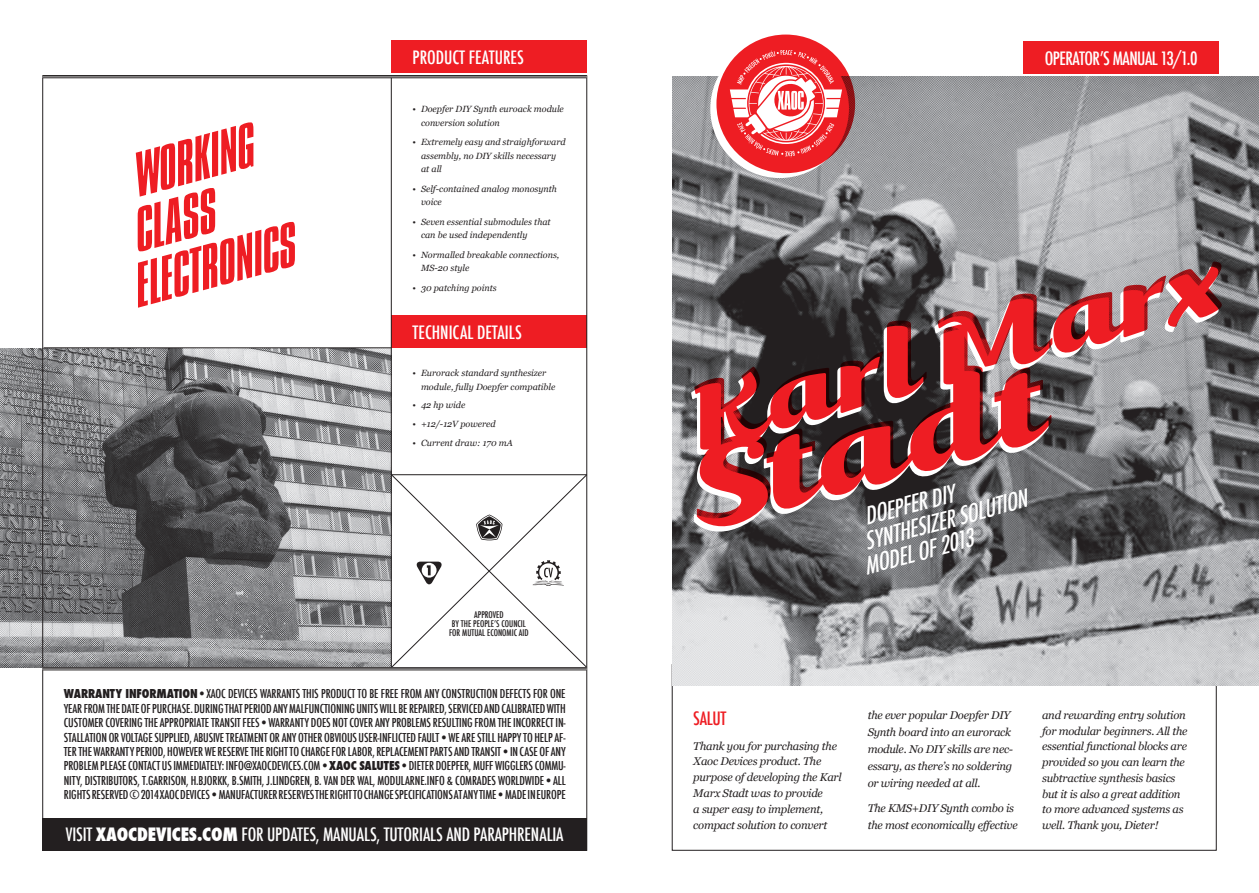
<style>
.page{position:relative;width:1259px;height:893px;background:#fff}
.page>*{position:absolute;margin:0;border:0;box-sizing:border-box;transform-origin:0 0}
.t1{font:italic 300 53.4px/53.4px "Compacta BT";color:#ee1d23;scale:1.07 1}
.t2{font:italic 500 condensed 23.55px/24px "Futura";color:#fff}
.t3{font:500 condensed 18px "Futura";letter-spacing:-.01em;color:#fff}
.t4{font:500 condensed 18px "Futura";letter-spacing:-.03em;color:#fff}
.t5{font:500 condensed 18px "Futura";letter-spacing:-.015em;color:#ee1d23}
.t6{font:500 condensed 12px/14.4px "Futura";letter-spacing:-.01em;color:#231f20;text-align:justify}
.t7{font:italic 11.25px/15.8px "Georgia";letter-spacing:-.02em;color:#231f20}
.t8{font:italic 9px/13.5px "Georgia";color:#231f20}
.t9{font:500 condensed 9px "Futura";color:#231f20}
.s1{font-weight:800}
</style>
<div class="page">
<img style="left:0;top:348px;width:391px;height:319px">
<img style="left:672px;top:76px;width:587px;height:609px">
<div style="left:391px;top:40px;width:195px;height:33px;background:#ee1d23"></div>
<div style="left:391px;top:315px;width:195px;height:33px;background:#ee1d23"></div>
<hr style="left:44px;top:348px;width:347px;height:1px;background:#231f20">
<svg style="left:392px;top:474px;width:193px;height:193px"></svg>
<hr style="left:43px;top:75px;width:544px;height:2px;background:#231f20">
<hr style="left:43px;top:78px;width:544px;height:1px;background:#231f20">
<hr style="left:43px;top:667px;width:544px;height:2px;background:#231f20">
<hr style="left:43px;top:670px;width:544px;height:1px;background:#231f20">
<div style="left:43px;top:818px;width:544px;height:32px;background:#231f20"></div>
<hr style="left:391px;top:78px;width:1px;height:589px;background:#231f20">
<div style="left:1023px;top:41px;width:195px;height:33px;background:#ee1d23"></div>
<div style="left:710px;top:39px;width:139px;height:139px;background:#fff;border-radius:50%"></div>
<div style="left:716px;top:35px;width:139px;height:138px;background:#ee1d23;border-radius:50%"></div>
<svg style="left:730px;top:50px;width:112px;height:107px"></svg>
<svg style="left:694px;top:459px;width:354px;height:81px;background:#68696b"></svg>
<svg style="left:694px;top:232px;width:529px;height:227px;background:#887376"></svg>
<svg style="left:697px;top:342px;width:354px;height:193px;background:#92484c"></svg>
<h1 class="t1" style="left:96px;top:160px;width:157px;text-indent:29px;rotate:-15deg">WORKING<br>CLASS<br>ELECTRONICS</h1>
<h3 class="t3" style="left:412px;top:46px;width:113px">PRODUCT FEATURES</h3>
<p class="t8" style="left:421px;top:102px;width:144px;text-indent:-9px">• Doepfer DIY Synth euroack module conversion solution</p>
<p class="t8" style="left:421px;top:135px;width:146px;text-indent:-9px">• Extremely easy and straighforward assembly, no DIY skills necessary at all</p>
<p class="t8" style="left:421px;top:182px;width:137px;text-indent:-9px">• Self-contained analog monosynth voice</p>
<p class="t8" style="left:421px;top:215px;width:131px;text-indent:-9px">• Seven essential submodules that can be used independently</p>
<p class="t8" style="left:421px;top:248px;width:140px;text-indent:-9px">• Normalled breakable connections,<br>MS-20 style</p>
<p class="t8" style="left:412px;top:281px;width:86px">• 30 patching points</p>
<h3 class="t3" style="left:412px;top:321px;width:111px">TECHNICAL DETAILS</h3>
<p class="t8" style="left:421px;top:367px;width:136px;text-indent:-9px">• Eurorack standard synthesizer module, fully Doepfer compatible</p>
<p class="t8" style="left:412px;top:399px;width:54px">• 42 hp wide</p>
<p class="t8" style="left:412px;top:417px;width:85px">• +12/-12V powered</p>
<p class="t8" style="left:412px;top:436px;width:102px">• Current draw: 170 mA</p>
<p class="t9" style="left:474px;top:609px;width:31px">APPROVED</p>
<p class="t9" style="left:452px;top:618px;width:75px">BY THE PEOPLE’S COUNCIL</p>
<p class="t9" style="left:449px;top:627px;width:23px">FOR MUTUAL</p>
<p class="t9" style="left:487px;top:627px;width:8px">ECONOMIC</p>
<p class="t9" style="left:519px;top:627px;width:11px">AID</p>
<p class="t6" style="left:64px;top:687px;width:503px"><span class="s1">WARRANTY INFORMATION</span>•XAOC DEVICES WARRANTS THIS PRODUCT TO BE FREE FROM ANY CONSTRUCTION DEFECTS FOR ONE YEAR FROM THE DATE OF PURCHASE. DURIN G THAT PERIOD ANY MALFUN CTIONIN G UNITS WILL BE REPAIRED, SERVICED AND CALIBRATED WITH CUSTOMER COVERIN G THE APPROPRIATE TRANSIT FEES•WARRANTY DOES NOT COVER ANY PROBLEMS RESULTIN G FROM THE INCORRECT IN-STALLATION OR VOLTAGE SUPPLIED, ABUSIVE TREATMENT OR ANY OTHER OBVIOUS USER-IN FLICTED FAULT•WE ARE STILL HAPPY TO HELP AF-TER THE WARRANTY PERIOD, HOWEVER WE RESERVE THE RIGHT TO CHARGE FOR LABOR, REPLACEMENT PARTS AND TRANSIT•IN CASE OF ANY PROBLEM PLEASE CONTACT US IMMEDIATELY: INFO@XAOCDEVICES.COM•<span class="s1">XAOC SALUTES</span>•DIETER DOEPFER</p>
<p class="t6" style="left:469px;top:759px;width:73px">, MUFF WIGGLERS COMM</p>
<p class="t6" style="left:558px;top:759px;width:9px">U-</p>
<p class="t6" style="left:64px;top:773px;width:91px">NITY, DISTRIBUTORS, T.GARR</p>
<p class="t6" style="left:168px;top:773px;width:122px">ISON, H.BJORKK, B.SMITH, J.LINDGRE</p>
<p class="t6" style="left:64px;top:773px;width:503px;text-align:right">N, B. VAN DER WAL, MODULARNE.IN FO &amp; COMRADES WORLDWIDE•ALL<br>RIGHTS RESERVED © 2014 XAOC DEVICES•MANU FACTURER RESERVES THE RIGHT TO CHANGE SPECIFICATIONS AT ANY TIME•MADE IN EUROPE</p>
<h3 class="t3" style="left:66px;top:823px;width:499px">VISIT <span class="s1">XAOCDEVICES.COM</span> FOR UPDATES, MANUALS, TUTORIALS AND PARAPHRENALIA</h3>
<h3 class="t4" style="left:1045px;top:47px;width:154px">OPERATOR’S MANUAL 13/1.0</h3>
<h2 class="t2" style="left:849px;top:509px;width:175px;text-indent:13px;rotate:-15deg">DOEPFER DIY<br>SYNTHESIZER SOLUTION<br>MODEL OF 2013</h2>
<h3 class="t5" style="left:693px;top:707px;width:35px">SALUT</h3>
<p class="t7" style="left:693px;top:738px;width:150px">Thank you for purchasing the<br>Xaoc Devices product. The purpose of developing the Karl<br>Marx Stadt was to provide<br>a super easy to implement, compact solution to convert</p>
<p class="t7" style="left:867px;top:706px;width:147px;line-height:17px">the ever popular Doepfer DIY<br>Synth board into an eurorack module. No DIY skills are nec&shy;essary, as there’s no soldering or wiring needed at all.</p>
<p class="t7" style="left:867px;top:800px;width:151px;line-height:17px">The KMS+DIY Synth combo is the most economically effective</p>
<p class="t7" style="left:1042px;top:707px;width:147px">and rewarding entry solution for modular beginners. All the essential functional blocks are provided so you can learn the subtractive synthesis basics but it is also a great addition to more advanced systems as well. Thank you, Dieter!</p>
</div>
